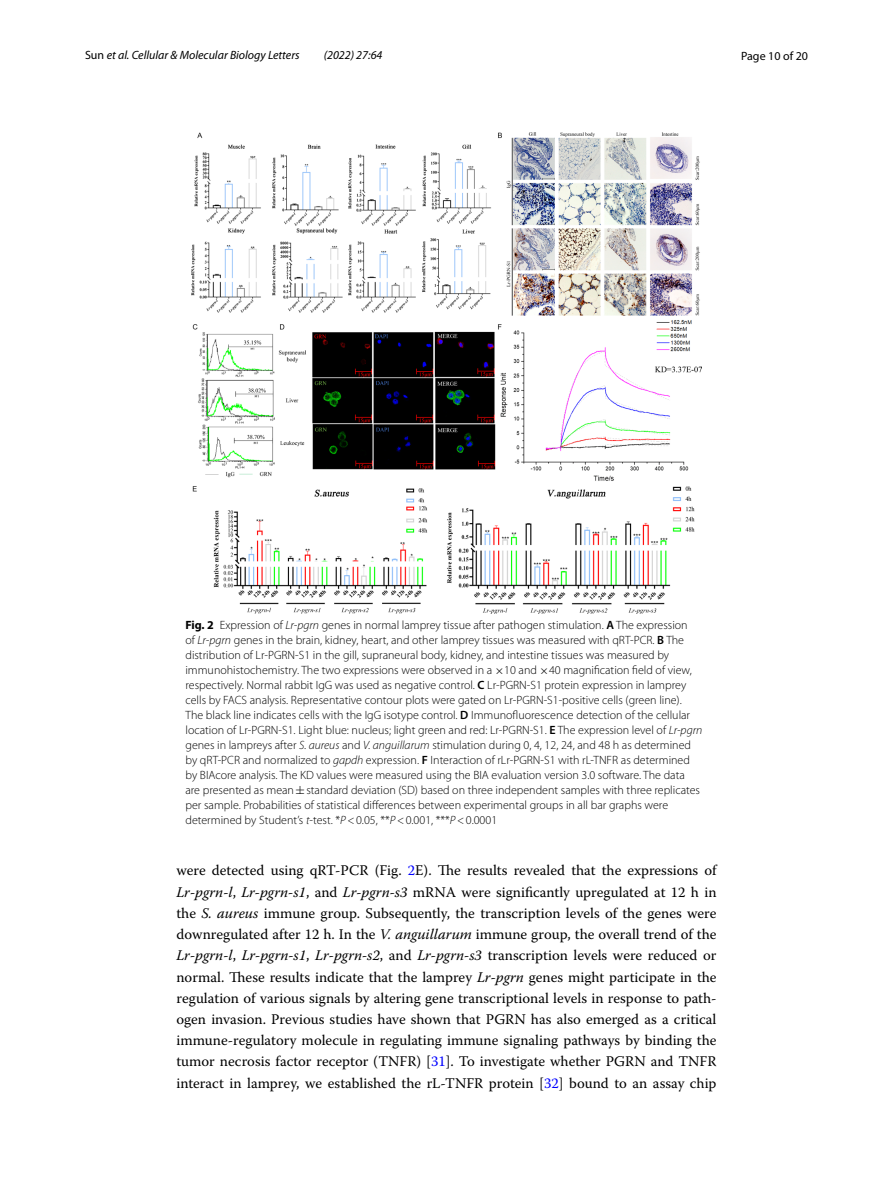
<style>
.page{position:relative;width:893px;height:1187px;background:#fff}
.page>*{position:absolute;margin:0;border:0;box-sizing:border-box;transform-origin:0 0}
.t1{font:14.7px/21.3px "Warnock Pro";color:#000;text-align:justify}
.t2{font:300 12px/15px "Myriad Pro";color:#000}
.t3{font:italic 12px "Myriad Pro";color:#000}
.t4{font:12px "Myriad Pro";color:#000}
.s1{font-style:normal}
.s2{font-weight:700}
.s3{font-style:italic}
.s4{font-weight:600}
.s5{font-family:"MTSY";font-weight:400}
.s6{color:#00f}
</style>
<div class="page">
<img style="left:191px;top:133px;width:511px;height:480px">
<p class="t3" style="left:85px;top:48px;width:216px"><span class="s1">Sun</span> et al. Cellular &amp; Molecular Biology Letters</p>
<p class="t3" style="left:324px;top:48px;width:60px">(2022) 27:64</p>
<p class="t4" style="left:741px;top:48px;width:68px">Page 10 of 20</p>
<p class="t2" style="left:185px;top:617px;width:518px"><span class="s2">Fig. 2</span> Expression of <span class="s3">Lr-pgrn</span> genes in normal lamprey tissue after pathogen stimulation. <span class="s4">A</span> The expression<br>of <span class="s3">Lr-pgrn</span> genes in the brain, kidney, heart, and other lamprey tissues was measured with qRT-PCR. <span class="s4">B</span> The distribution of Lr-PGRN-S1 in the gill, supraneural body, kidney, and intestine tissues was measured by immunohistochemistry. The two expressions were observed in a <span class="s5">×</span>10 and <span class="s5">×</span>40 magnification field of view, respectively. Normal rabbit IgG was used as negative control. <span class="s4">C</span> Lr-PGRN-S1 protein expression in lamprey cells by FACS analysis. Representative contour plots were gated on Lr-PGRN-S1-positive cells (green line).<br>The black line indicates cells with the IgG isotype control. <span class="s4">D</span> Immunofluorescence detection of the cellular location of Lr-PGRN-S1. Light blue: nucleus; light green and red: Lr-PGRN-S1. <span class="s4">E</span> The expression level of <span class="s3">Lr-pgrn </span>genes in lampreys after <span class="s3">S. aureus</span> and <span class="s3">V. anguillarum</span> stimulation during 0, 4, 12, 24, and 48 h as determined by qRT-PCR and normalized to <span class="s3">gapdh</span> expression. <span class="s4">F</span> Interaction of rLr-PGRN-S1 with rL-TNFR as determined by BIAcore analysis. The KD values were measured using the BIA evaluation version 3.0 software. The data are presented as mean<span class="s5">±</span>standard deviation (SD) based on three independent samples with three replicates per sample. Probabilities of statistical differences between experimental groups in all bar graphs were determined by Student’s <span class="s3">t</span>-test. *<span class="s3">P</span>&lt;0.05, **<span class="s3">P</span>&lt;0.001, ***<span class="s3">P</span>&lt;0.0001</p>
<p class="t1" style="left:176px;top:859px;width:542px">were detected using qRT-PCR (Fig. <span class="s6">2</span>E). The results revealed that the expressions of <span class="s3">Lr-pgrn-l</span>, <span class="s3">Lr-pgrn-s1</span>, and <span class="s3">Lr-pgrn-s3</span> mRNA were significantly upregulated at 12 h in the <span class="s3">S. aureus</span> immune group. Subsequently, the transcription levels of the genes were downregulated after 12 h. In the <span class="s3">V. anguillarum</span> immune group, the overall trend of the <span class="s3">Lr-pgrn-l</span>, <span class="s3">Lr-pgrn-s1</span>, <span class="s3">Lr-pgrn-s2</span>, and <span class="s3">Lr-pgrn-s3</span> transcription levels were reduced or normal. These results indicate that the lamprey <span class="s3">Lr-pgrn</span> genes might participate in the regulation of various signals by altering gene transcriptional levels in response to path&shy;ogen invasion. Previous studies have shown that PGRN has also emerged as a critical immune-regulatory molecule in regulating immune signaling pathways by binding the tumor necrosis factor receptor (TNFR) [<span class="s6">31</span>]. To investigate whether PGRN and TNFR interact in lamprey, we established the rL-TNFR protein [<span class="s6">32</span>] bound to an assay chip</p>
</div>
